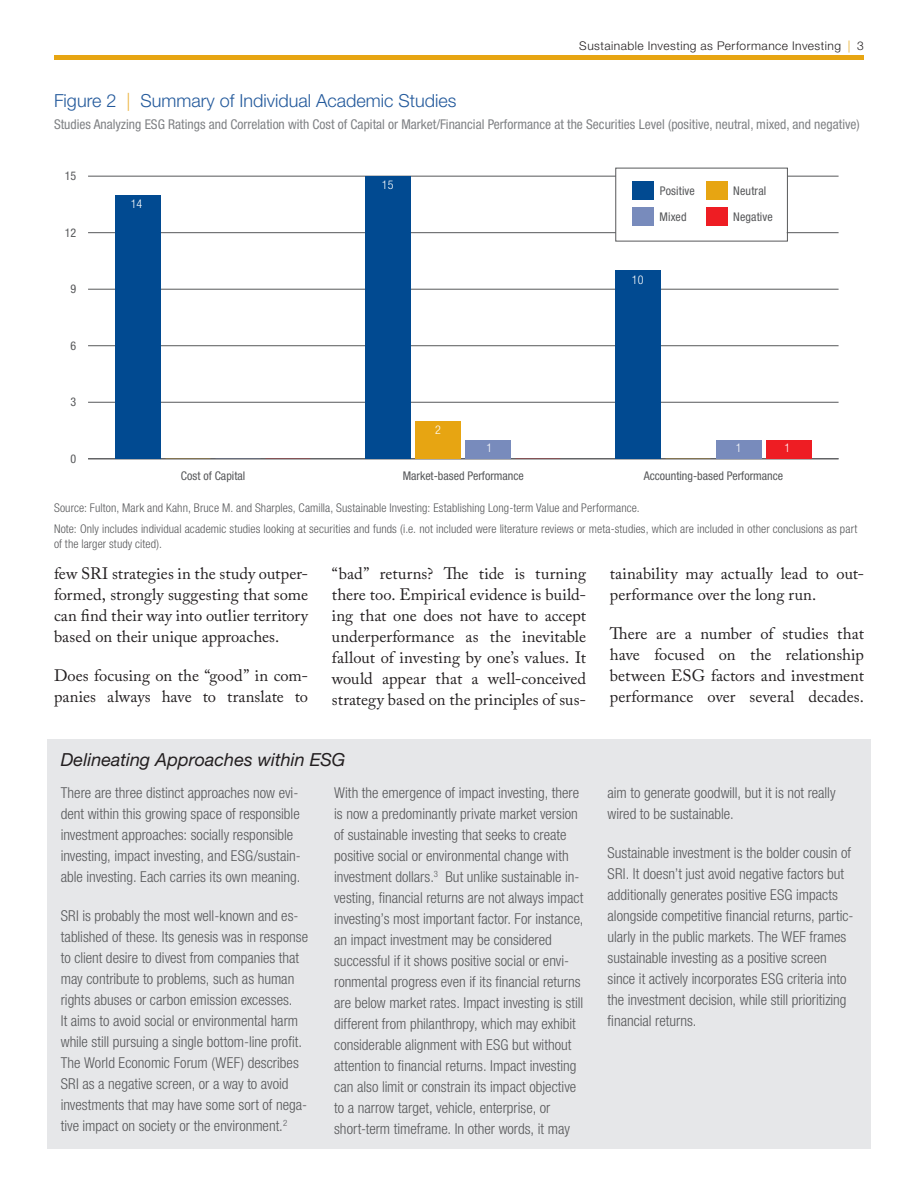
<style>
.page{position:relative;width:918px;height:1188px;background:#fff}
.page>*{position:absolute;margin:0;border:0;box-sizing:border-box;transform-origin:0 0}
.t1{font:300 18px "Helvetica Neue LT Std";color:#245a9c}
.t2{font:italic 18px "Helvetica Neue LT Std";color:#231f20}
.t3{font:16.5px/21px "Adobe Caslon Pro";color:#231f20;text-align:justify}
.t4{font:300 condensed 15px/21px "Helvetica Neue LT Std";color:#57585a}
.t5{font:condensed 13.5px "Helvetica Neue LT Std";color:#808285}
.t6{font:300 condensed 12px/21.1px "Helvetica Neue LT Std";letter-spacing:.01em;color:#57585a}
.t7{font:condensed 12px "Helvetica Neue LT Std";color:#57585a}
.t8{font:300 12px "Helvetica Neue LT Std";letter-spacing:.04em;color:#231f20}
.t9{font:300 condensed 12px "Helvetica Neue LT Std";color:#fff}
.s1{color:#e7a512}
.s2{color:#ebb23b}
</style>
<div class="page">
<div style="left:54px;top:55px;width:810px;height:5px;background:#e7a512"></div>
<div style="left:615px;top:168px;width:173px;height:73px;border:1px solid #57585a"></div>
<hr style="left:88px;top:458px;width:751px;height:1px;background:#57585a">
<hr style="left:88px;top:402px;width:751px;height:1px;background:#57585a">
<hr style="left:88px;top:345px;width:751px;height:1px;background:#57585a">
<hr style="left:88px;top:289px;width:751px;height:1px;background:#57585a">
<hr style="left:787px;top:232px;width:52px;height:1px;background:#57585a">
<hr style="left:88px;top:232px;width:528px;height:1px;background:#57585a">
<hr style="left:788px;top:176px;width:51px;height:1px;background:#57585a">
<hr style="left:88px;top:176px;width:528px;height:1px;background:#57585a">
<div style="left:706px;top:207px;width:21px;height:19px;background:#ee1d23"></div>
<div style="left:766px;top:440px;width:45px;height:19px;background:#ee1d23"></div>
<div style="left:633px;top:207px;width:21px;height:19px;background:#788bbc"></div>
<div style="left:466px;top:440px;width:45px;height:19px;background:#788bbc"></div>
<div style="left:716px;top:440px;width:45px;height:19px;background:#788bbc"></div>
<div style="left:706px;top:181px;width:21px;height:19px;background:#e7a512"></div>
<div style="left:416px;top:421px;width:45px;height:38px;background:#e7a512"></div>
<div style="left:633px;top:181px;width:21px;height:19px;background:#014a91"></div>
<div style="left:116px;top:195px;width:45px;height:264px;background:#014a91"></div>
<div style="left:366px;top:176px;width:45px;height:283px;background:#014a91"></div>
<div style="left:616px;top:270px;width:45px;height:189px;background:#014a91"></div>
<div style="left:47px;top:740px;width:824px;height:409px;background:#e6e7e9"></div>
<p class="t8" style="left:579px;top:38px;width:286px">Sustainable Investing as Performance Investing <span class="s1">|</span> 3</p>
<p class="t1" style="left:54px;top:90px;width:404px">Figure 2 <span class="s2">|</span> Summary of Individual Academic Studies</p>
<p class="t5" style="left:54px;top:116px;width:807px">Studies Analyzing ESG Ratings and Correlation with Cost of Capital or Market/Financial Performance at the Securities Level (positive, neutral, mixed, and negative)</p>
<p class="t7" style="left:65px;top:169px;width:13px">15</p>
<p class="t7" style="left:65px;top:225px;width:13px">12</p>
<p class="t7" style="left:71px;top:282px;width:7px">9</p>
<p class="t7" style="left:71px;top:338px;width:7px">6</p>
<p class="t7" style="left:71px;top:395px;width:7px">3</p>
<p class="t7" style="left:71px;top:452px;width:7px">0</p>
<p class="t9" style="left:131px;top:197px;width:13px">14</p>
<p class="t9" style="left:382px;top:178px;width:13px">15</p>
<p class="t7" style="left:660px;top:184px;width:37px">Positive</p>
<p class="t7" style="left:733px;top:184px;width:34px">Neutral</p>
<p class="t7" style="left:660px;top:210px;width:28px">Mixed</p>
<p class="t7" style="left:733px;top:210px;width:41px">Negative</p>
<p class="t9" style="left:632px;top:273px;width:13px">10</p>
<p class="t9" style="left:435px;top:423px;width:7px">2</p>
<p class="t9" style="left:486px;top:441px;width:7px">1</p>
<p class="t9" style="left:736px;top:441px;width:7px">1</p>
<p class="t9" style="left:785px;top:441px;width:7px">1</p>
<p class="t7" style="left:181px;top:469px;width:66px">Cost of Capital</p>
<p class="t7" style="left:403px;top:469px;width:123px">Market-based Performance</p>
<p class="t7" style="left:644px;top:469px;width:141px">Accounting-based Performance</p>
<p class="t6" style="left:54px;top:497px;width:805px">Source: Fulton, Mark and Kahn, Bruce M. and Sharples, Camilla, Sustainable Investing: Establishing Long-term Value and Performance.<br>Note: Only includes individual academic studies looking at securities and funds (i.e. not included were literature reviews or meta-studies, which are included in other conclusions as part</p>
<p class="t6" style="left:54px;top:533px;width:109px">of the larger study cited).</p>
<p class="t3" style="left:54px;top:563px;width:256px">few SRI strategies in the study outper&shy;formed, strongly suggesting that some can find their way into outlier territory based on their unique approaches.</p>
<p class="t3" style="left:54px;top:665px;width:256px">Does focusing on the “good” in com&shy;panies always have to translate to</p>
<p class="t3" style="left:332px;top:563px;width:256px">“bad” returns? The tide is turning there too. Empirical evidence is build&shy;ing that one does not have to accept underperformance as the inevitable fallout of investing by one’s values. It would appear that a well-conceived strategy based on the principles of sus-</p>
<p class="t3" style="left:610px;top:563px;width:256px">tainability may actually lead to out&shy;performance over the long run.</p>
<p class="t3" style="left:610px;top:623px;width:256px">There are a number of studies that have focused on the relationship between ESG factors and investment performance over several decades.</p>
<p class="t2" style="left:61px;top:749px;width:286px">Delineating Approaches within ESG</p>
<p class="t4" style="left:61px;top:782px;width:242px">There are three distinct approaches now evi&shy;dent within this growing space of responsible investment approaches: socially responsible investing, impact investing, and ESG/sustain&shy;able investing. Each carries its own meaning.</p>
<p class="t4" style="left:61px;top:905px;width:249px">SRI is probably the most well-known and es&shy;tablished of these. Its genesis was in response to client desire to divest from companies that may contribute to problems, such as human rights abuses or carbon emission excesses.<br>It aims to avoid social or environmental harm while still pursuing a single bottom-line profit.<br>The World Economic Forum (WEF) describes SRI as a negative screen, or a way to avoid investments that may have some sort of nega&shy;tive impact on society or the environment.<sup>2</sup></p>
<p class="t4" style="left:334px;top:782px;width:251px">With the emergence of impact investing, there is now a predominantly private market version of sustainable investing that seeks to create positive social or environmental change with investment dollars.<sup>3</sup> But unlike sustainable in&shy;vesting, financial returns are not always impact investing’s most important factor. For instance, an impact investment may be considered successful if it shows positive social or envi&shy;ronmental progress even if its financial returns are below market rates. Impact investing is still different from philanthropy, which may exhibit considerable alignment with ESG but without attention to financial returns. Impact investing can also limit or constrain its impact objective to a narrow target, vehicle, enterprise, or short-term timeframe. In other words, it may</p>
<p class="t4" style="left:608px;top:782px;width:230px">aim to generate goodwill, but it is not really wired to be sustainable.</p>
<p class="t4" style="left:608px;top:842px;width:248px">Sustainable investment is the bolder cousin of SRI. It doesn’t just avoid negative factors but additionally generates positive ESG impacts alongside competitive financial returns, partic&shy;ularly in the public markets. The WEF frames sustainable investing as a positive screen since it actively incorporates ESG criteria into the investment decision, while still prioritizing financial returns.</p>
</div>
